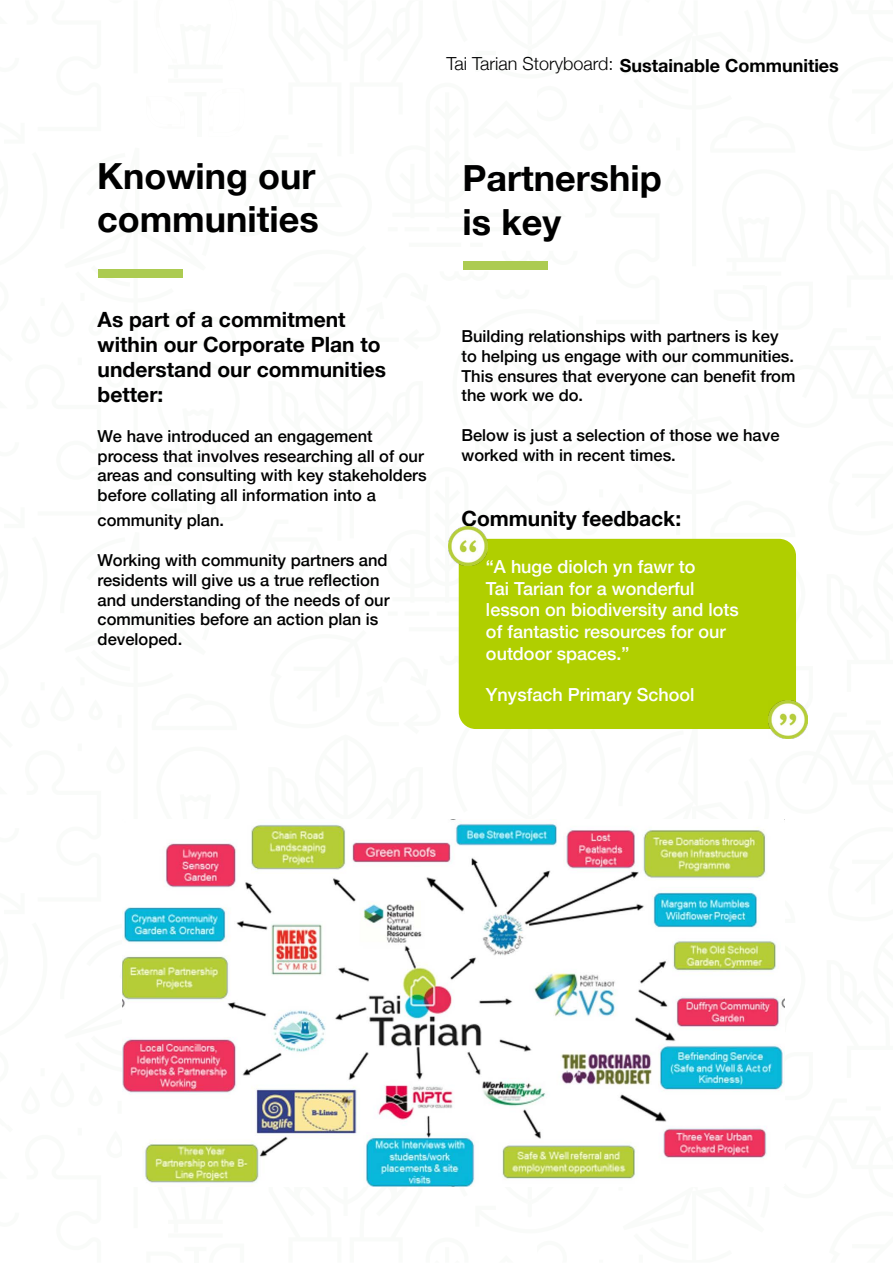
<style>
.page{position:relative;width:893px;height:1263px;background:#fff}
.page>*{position:absolute;margin:0;border:0;box-sizing:border-box;transform-origin:0 0}
.t1{font:700 36px/43.2px "Helvetica Neue";color:#000}
.t2{font:700 21px/25.2px "Helvetica Neue";color:#000}
.t3{font:500 18px/21.6px "Helvetica Neue";color:#fff}
.t4{font:700 18px "Helvetica Neue";color:#000}
.t5{font:500 16.5px/19.8px "Helvetica Neue";color:#000}
.s1{font-weight:300}
</style>
<div class="page">
<div style="left:98px;top:269px;width:84px;height:9px;background:#accb51"></div>
<div style="left:463px;top:261px;width:85px;height:9px;background:#accb51"></div>
<img style="left:122px;top:821px;width:663px;height:365px">
<div style="left:459px;top:539px;width:337px;height:190px;background:#b0cf00;border-radius:17px"></div>
<img style="left:449px;top:526px;width:38px;height:39px">
<img style="left:769px;top:700px;width:38px;height:39px">
<p class="t4" style="left:446px;top:51px;width:394px"><span class="s1">Tai Tarian Storyboard:</span> Sustainable Communities</p>
<h1 class="t1" style="left:97px;top:156px;width:223px">Knowing our communities</h1>
<h1 class="t1" style="left:462px;top:158px;width:201px">Partnership is key</h1>
<p class="t2" style="left:98px;top:307px;width:290px">As part of a commitment within our Corporate Plan to understand our communities better:</p>
<p class="t5" style="left:98px;top:425px;width:330px">We have introduced an engagement process that involves researching all of our areas and consulting with key stakeholders before collating all information into a</p>
<p class="t5" style="left:98px;top:509px;width:128px">community plan.</p>
<p class="t5" style="left:98px;top:549px;width:293px">Working with community partners and residents will give us a true reflection and understanding of the needs of our communities before an action plan is developed.</p>
<p class="t5" style="left:461px;top:325px;width:335px">Building relationships with partners is key to helping us engage with our communities.<br>This ensures that everyone can benefit from the work we do.</p>
<p class="t5" style="left:461px;top:424px;width:319px">Below is just a selection of those we have worked with in recent times.</p>
<p class="t2" style="left:461px;top:506px;width:221px">Community feedback:</p>
<p class="t3" style="left:486px;top:554px;width:254px">“A huge diolch yn fawr to<br>Tai Tarian for a wonderful lesson on biodiversity and lots of fantastic resources for our outdoor spaces.”</p>
<p class="t3" style="left:486px;top:682px;width:210px">Ynysfach Primary School</p>
</div>
